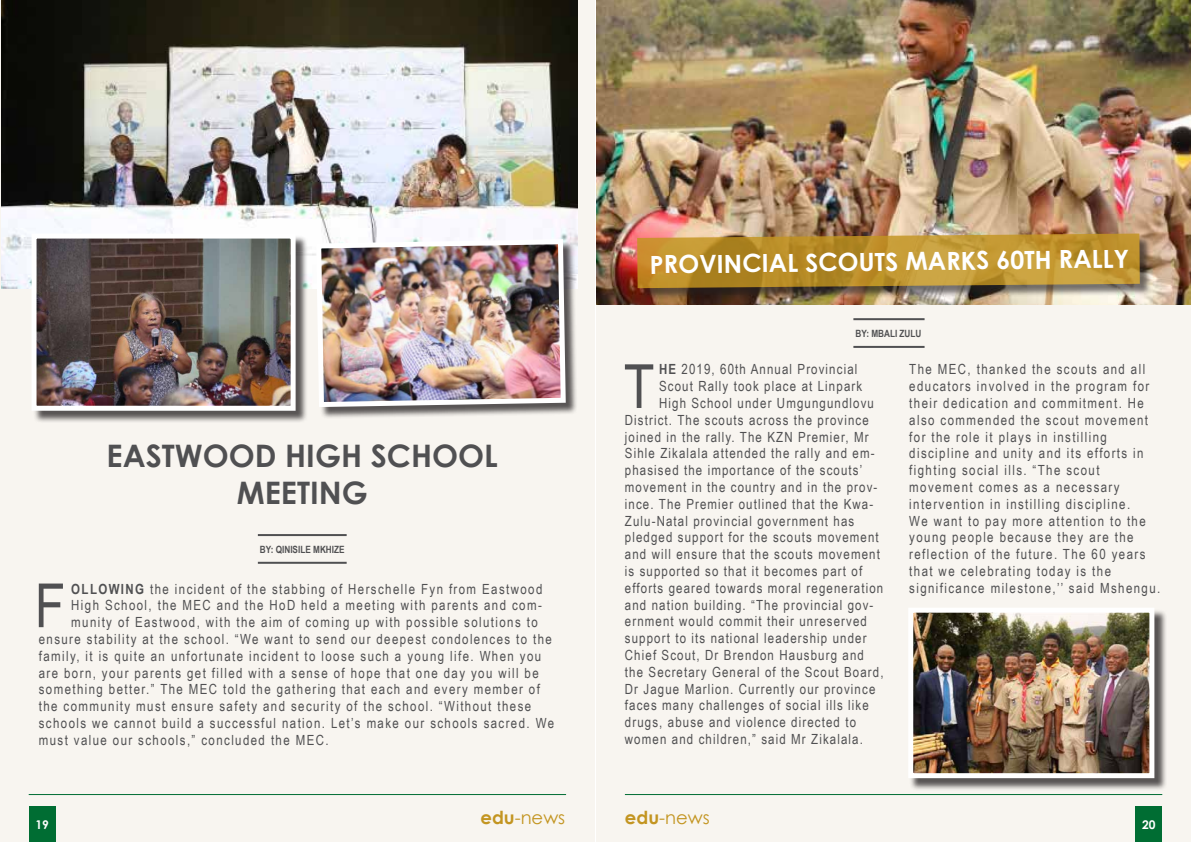
<style>
.page{position:relative;width:1191px;height:842px;background:#fff}
.page>*{position:absolute;margin:0;border:0;box-sizing:border-box;transform-origin:0 0}
.t1{font:60.9px "Arial Narrow";color:#505052}
.t2{font:700 31px/37.2px "Century Gothic";color:#505052;text-align:center}
.t3{font:700 25px "Century Gothic";color:#fff}
.t4{font:18px "Century Gothic";color:#c39521}
.t5{font:14px/16.8px "Arial Narrow";letter-spacing:.1em;color:#505052}
.t6{font:14px "Arial Narrow";letter-spacing:.08em;color:#505052}
.t7{font:700 12px "Century Gothic";color:#fff}
.t8{font:700 10px "Arial Narrow";color:#505052}
.s1{font-weight:700}
</style>
<div class="page">
<div style="left:596px;top:0;width:594px;height:842px;background:#f8f5f0"></div>
<div style="left:0;top:0;width:594px;height:842px;background:#f8f5f0"></div>
<hr style="left:29px;top:794px;width:537px;height:1px;background:#006d33">
<hr style="left:625px;top:794px;width:537px;height:1px;background:#006d33">
<div style="left:29px;top:806px;width:27px;height:36px;background:#006d33"></div>
<div style="left:1135px;top:806px;width:27px;height:36px;background:#006d33"></div>
<hr style="left:258px;top:534px;width:89px;height:2px;background:#505052">
<hr style="left:258px;top:562px;width:89px;height:2px;background:#505052">
<hr style="left:853px;top:318px;width:71px;height:2px;background:#505052">
<hr style="left:853px;top:346px;width:71px;height:2px;background:#505052">
<img style="left:596px;top:0;width:594px;height:304px">
<div style="left:639px;top:235px;width:513px;height:66px;background:#231f20;opacity:.75"></div>
<svg style="left:637px;top:234px;width:502px;height:54px;background:#ba9032"></svg>
<div style="left:909px;top:609px;width:257px;height:182px;background:#231f20;opacity:.75"></div>
<img style="left:914px;top:614px;width:234px;height:158px">
<div style="left:908px;top:608px;width:246px;height:170px;border:5px solid #fff"></div>
<img style="left:1px;top:0;width:576px;height:288px">
<div style="left:33px;top:235px;width:275px;height:188px;background:#231f20;opacity:.75"></div>
<img style="left:38px;top:240px;width:252px;height:165px">
<div style="left:32px;top:234px;width:264px;height:177px;border:5px solid #fff"></div>
<div style="left:318px;top:241px;width:260px;height:178px;background:#231f20;opacity:.75"></div>
<img style="left:314px;top:237px;width:254px;height:173px">
<h3 class="t3" style="left:649px;top:250px;width:481px;rotate:-1deg">PROVINCIAL SCOUTS MARKS 60TH RALLY</h3>
<h2 class="t2" style="left:107px;top:436px;width:393px">EASTWOOD HIGH SCHOOL<br>MEETING</h2>
<p class="t8" style="left:260px;top:544px;width:86px">BY: QINISILE MKHIZE</p>
<h1 class="t1" style="left:35px;top:561px;width:32px">F</h1>
<p class="t5" style="left:71px;top:580px;width:473px"><span class="s1">OLLOWING</span> the incident of the stabbing of Herschelle Fyn from Eastwood</p>
<p class="t5" style="left:71px;top:596px;width:472px">High School, the MEC and the HoD held a meeting with parents and com-</p>
<p class="t5" style="left:71px;top:613px;width:468px">munity of Eastwood, with the aim of coming up with possible solutions to</p>
<p class="t5" style="left:39px;top:630px;width:514px">ensure stability at the school. “We want to send our deepest condolences to the</p>
<p class="t5" style="left:39px;top:647px;width:504px">family, it is quite an unfortunate incident to loose such a young life. When you</p>
<p class="t5" style="left:39px;top:664px;width:501px">are born, your parents get filled with a sense of hope that one day you will be</p>
<p class="t5" style="left:39px;top:680px;width:502px">something better.” The MEC told the gathering that each and every member of</p>
<p class="t5" style="left:39px;top:697px;width:494px">the community must ensure safety and security of the school. “Without these</p>
<p class="t5" style="left:39px;top:714px;width:517px">schools we cannot build a successful nation. Let’s make our schools sacred. We</p>
<p class="t5" style="left:39px;top:731px;width:291px">must value our schools,” concluded the MEC.</p>
<p class="t8" style="left:855px;top:328px;width:67px">BY: MBALI ZULU</p>
<h1 class="t1" style="left:623px;top:342px;width:32px">T</h1>
<p class="t6" style="left:659px;top:359px;width:200px"><span class="s1">HE</span> 2019, 60th Annual Provincial</p>
<p class="t6" style="left:659px;top:376px;width:205px">Scout Rally took place at Linpark</p>
<p class="t6" style="left:659px;top:393px;width:216px">High School under Umgungundlovu</p>
<p class="t6" style="left:625px;top:410px;width:245px">District. The scouts across the province</p>
<p class="t6" style="left:625px;top:426px;width:245px">joined in the rally. The KZN Premier, Mr</p>
<p class="t6" style="left:625px;top:443px;width:251px">Sihle Zikalala attended the rally and em-</p>
<p class="t6" style="left:625px;top:460px;width:239px">phasised the importance of the scouts’</p>
<p class="t6" style="left:625px;top:477px;width:254px">movement in the country and in the prov-</p>
<p class="t6" style="left:625px;top:494px;width:250px">ince. The Premier outlined that the Kwa-</p>
<p class="t6" style="left:625px;top:510px;width:231px">Zulu-Natal provincial government has</p>
<p class="t6" style="left:625px;top:527px;width:255px">pledged support for the scouts movement</p>
<p class="t6" style="left:625px;top:544px;width:256px">and will ensure that the scouts movement</p>
<p class="t6" style="left:625px;top:561px;width:239px">is supported so that it becomes part of</p>
<p class="t6" style="left:625px;top:578px;width:260px">efforts geared towards moral regeneration</p>
<p class="t6" style="left:625px;top:594px;width:250px">and nation building. “The provincial gov-</p>
<p class="t6" style="left:625px;top:611px;width:243px">ernment would commit their unreserved</p>
<p class="t6" style="left:625px;top:628px;width:243px">support to its national leadership under</p>
<p class="t6" style="left:625px;top:645px;width:240px">Chief Scout, Dr Brendon Hausburg and</p>
<p class="t6" style="left:625px;top:662px;width:260px">the Secretary General of the Scout Board,</p>
<p class="t6" style="left:625px;top:678px;width:252px">Dr Jague Marlion. Currently our province</p>
<p class="t6" style="left:625px;top:695px;width:245px">faces many challenges of social ills like</p>
<p class="t6" style="left:625px;top:712px;width:233px">drugs, abuse and violence directed to</p>
<p class="t6" style="left:625px;top:729px;width:239px">women and children,” said Mr Zikalala.</p>
<p class="t5" style="left:909px;top:361px;width:253px">The MEC, thanked the scouts and all educators involved in the program for their dedication and commitment. He also commended the scout movement for the role it plays in instilling discipline and unity and its efforts in fighting social ills. “The scout movement comes as a necessary intervention in instilling discipline.<br>We want to pay more attention to the young people because they are the reflection of the future. The 60 years that we celebrating today is the significance milestone,’’ said Mshengu.</p>
<p class="t4" style="left:480px;top:807px;width:86px"><span class="s1">edu</span>-news</p>
<p class="t4" style="left:625px;top:807px;width:86px"><span class="s1">edu</span>-news</p>
<p class="t7" style="left:35px;top:817px;width:15px">19</p>
<p class="t7" style="left:1142px;top:817px;width:15px">20</p>
</div>
